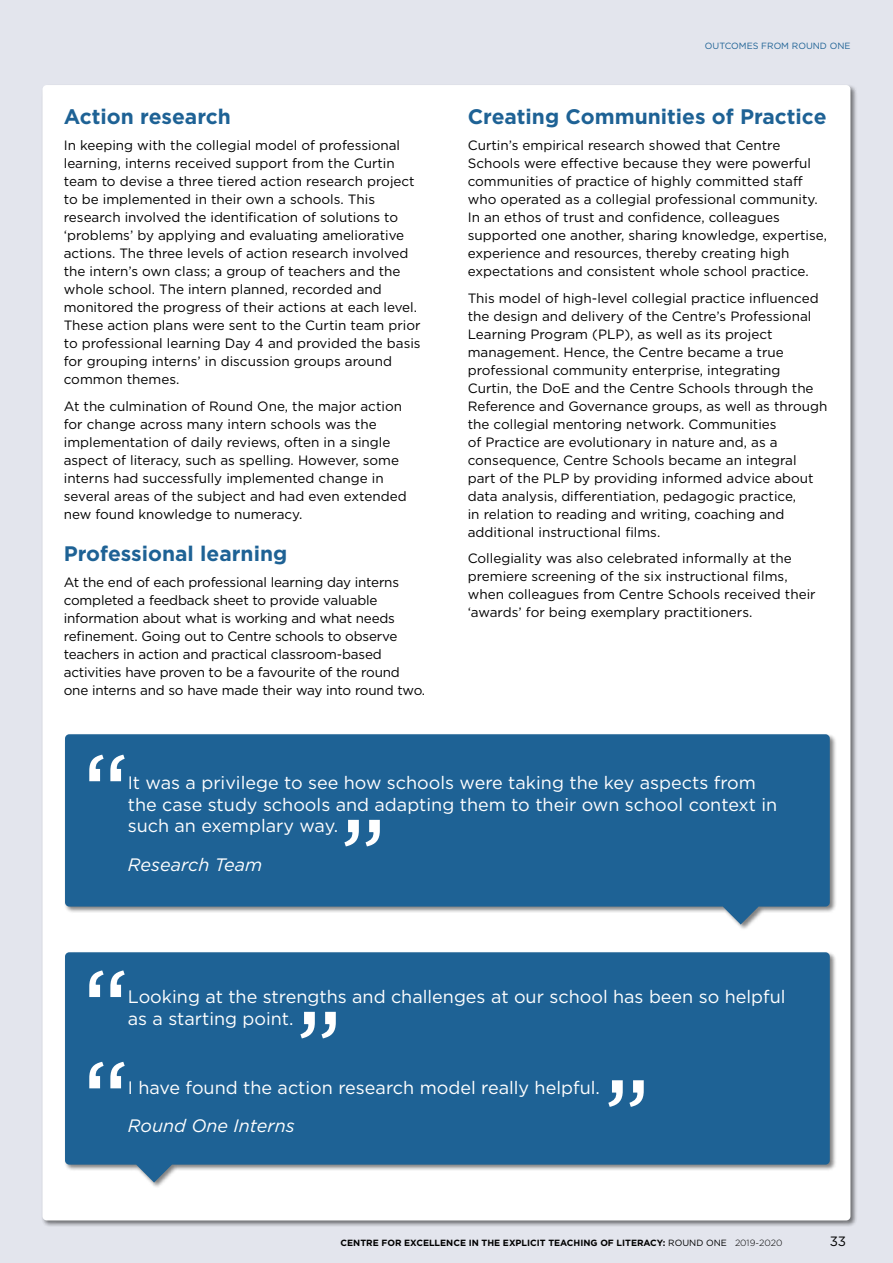
<style>
.page{position:relative;width:893px;height:1263px;background:#e3e5ed}
.page>*{position:absolute;margin:0;border:0;box-sizing:border-box;transform-origin:0 0}
.t1{font:700 21px "Gotham HTF";color:#1e6295}
.t2{font:18px/21.6px "Gotham HTF";color:#fff}
.t3{font:italic 18px "Gotham HTF";color:#fff}
.t4{font:13.5px/18px "Gotham HTF";color:#000}
.t5{font:13.5px "Gotham";color:#000}
.t6{font:700 9px "Gotham HTF";color:#000}
.t7{font:9px "Gotham";color:#1e6295}
.s1{font-weight:400}
.s2{font-weight:300}
</style>
<div class="page">
<div style="left:43px;top:85px;width:807px;height:1135px;background:#fff;border-radius:4px"></div>
<div style="left:64px;top:733px;width:773px;height:198px;background:#000;opacity:.5"></div>
<svg style="left:65px;top:734px;width:765px;height:190px;background:#306e9c"></svg>
<svg style="left:89px;top:755px;width:36px;height:26px"></svg>
<svg style="left:344px;top:820px;width:36px;height:26px"></svg>
<div style="left:64px;top:951px;width:773px;height:238px;background:#000;opacity:.5"></div>
<svg style="left:65px;top:952px;width:765px;height:230px;background:#2d6c9b"></svg>
<svg style="left:89px;top:970px;width:36px;height:27px"></svg>
<svg style="left:89px;top:1062px;width:36px;height:26px"></svg>
<svg style="left:300px;top:1012px;width:36px;height:26px"></svg>
<svg style="left:608px;top:1080px;width:36px;height:27px"></svg>
<h1 class="t1" style="left:64px;top:104px;width:169px">Action research</h1>
<p class="t4" style="left:64px;top:136px;width:358px">In keeping with the collegial model of professional learning, interns received support from the Curtin team to devise a three tiered action research project to be implemented in their own a schools. This research involved the identification of solutions to ‘problems’ by applying and evaluating ameliorative actions. The three levels of action research involved the intern’s own class; a group of teachers and the whole school. The intern planned, recorded and monitored the progress of their actions at each level.<br>These action plans were sent to the Curtin team prior to professional learning Day 4 and provided the basis for grouping interns’ in discussion groups around common themes.</p>
<p class="t4" style="left:64px;top:397px;width:344px">At the culmination of Round One, the major action for change across many intern schools was the implementation of daily reviews, often in a single aspect of literacy, such as spelling. However, some interns had successfully implemented change in several areas of the subject and had even extended new found knowledge to numeracy.</p>
<h1 class="t1" style="left:64px;top:541px;width:225px">Professional learning</h1>
<p class="t4" style="left:64px;top:573px;width:363px">At the end of each professional learning day interns completed a feedback sheet to provide valuable information about what is working and what needs refinement. Going out to Centre schools to observe teachers in action and practical classroom-based activities have proven to be a favourite of the round one interns and so have made their way into round two.</p>
<p class="t7" style="left:705px;top:41px;width:147px">OUTCOMES FROM ROUND ONE</p>
<h1 class="t1" style="left:468px;top:104px;width:360px">Creating Communities of Practice</h1>
<p class="t4" style="left:468px;top:136px;width:361px">Curtin’s empirical research showed that Centre Schools were effective because they were powerful communities of practice of highly committed staff who operated as a collegial professional community.<br>In an ethos of trust and confidence, colleagues supported one another, sharing knowledge, expertise, experience and resources, thereby creating high expectations and consistent whole school practice.</p>
<p class="t4" style="left:468px;top:289px;width:361px">This model of high-level collegial practice influenced the design and delivery of the Centre’s Professional Learning Program (PLP), as well as its project management. Hence, the Centre became a true professional community enterprise, integrating Curtin, the DoE and the Centre Schools through the Reference and Governance groups, as well as through the collegial mentoring network. Communities<br>of Practice are evolutionary in nature and, as a consequence, Centre Schools became an integral part of the PLP by providing informed advice about data analysis, differentiation, pedagogic practice,<br>in relation to reading and writing, coaching and additional instructional films.</p>
<p class="t4" style="left:468px;top:549px;width:349px">Collegiality was also celebrated informally at the premiere screening of the six instructional films, when colleagues from Centre Schools received their ‘awards’ for being exemplary practitioners.</p>
<h2 class="t2" style="left:128px;top:771px;width:651px">It was a privilege to see how schools were taking the key aspects from the case study schools and adapting them to their own school context in such an exemplary way.</h2>
<h2 class="t3" style="left:128px;top:854px;width:136px">Research Team</h2>
<h2 class="t2" style="left:128px;top:986px;width:659px">Looking at the strengths and challenges at our school has been so helpful as a starting point.</h2>
<h2 class="t2" style="left:128px;top:1076px;width:474px">I have found the action research model really helpful.</h2>
<h2 class="t3" style="left:128px;top:1116px;width:169px">Round One Interns</h2>
<p class="t6" style="left:341px;top:1238px;width:443px">CENTRE FOR EXCELLENCE IN THE EXPLICIT TEACHING OF LITERACY: <span class="s1">ROUND ONE</span> <span class="s2">2019-2020</span></p>
<p class="t5" style="left:830px;top:1234px;width:18px">33</p>
</div>
